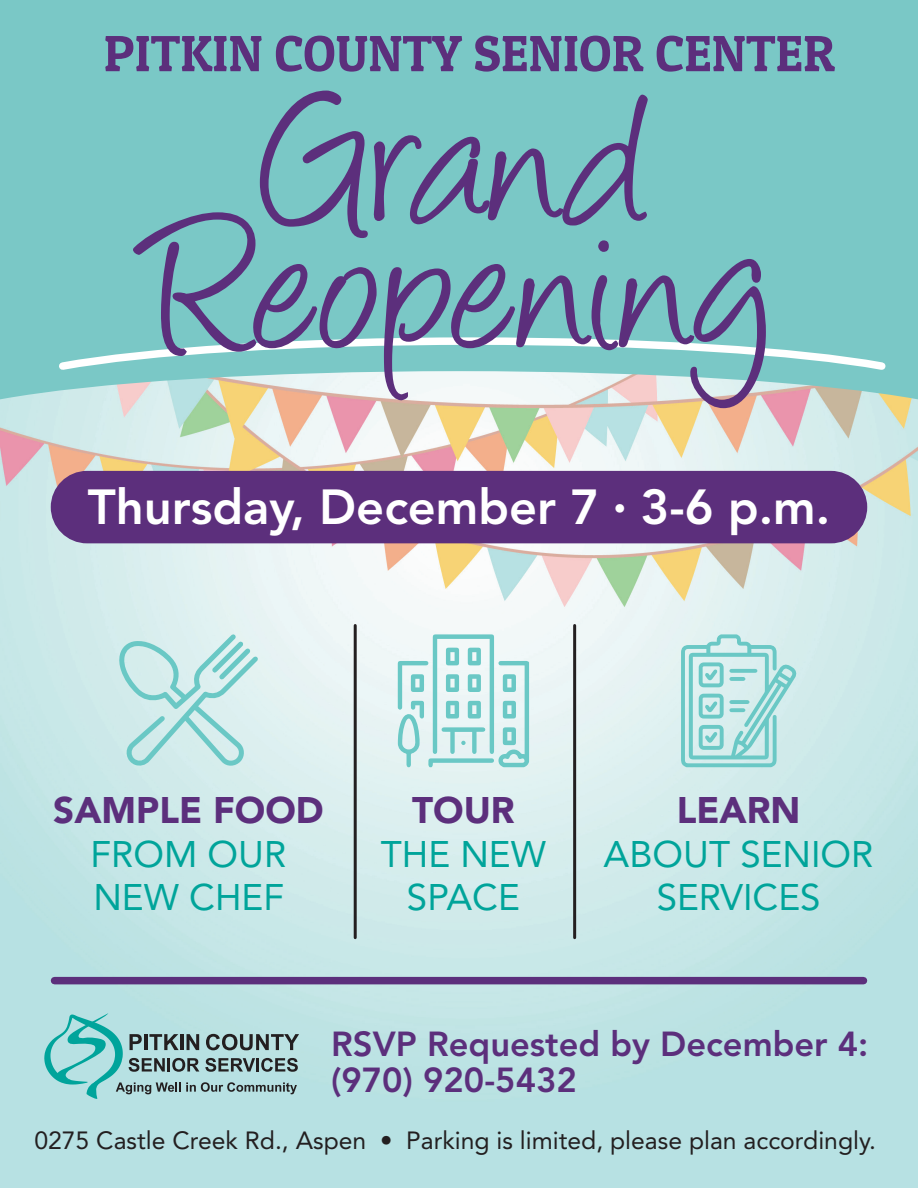
<style>
.page{position:relative;width:918px;height:1188px;background:#fff}
.page>*{position:absolute;margin:0;border:0;box-sizing:border-box;transform-origin:0 0}
.t1{font:209.1px "Angelina";letter-spacing:.005em;color:#5c2f7c}
.t2{font:51px "Patua One";color:#5c2f7c}
.t3{font:800 48.9px "Avenir LT Std";color:#fff}
.t4{font:36.75px/43.2px "Avenir LT Std";color:#00a49a;text-align:center}
.t5{font:900 36.75px "Avenir LT Std";color:#5c2f7c}
.t6{font:800 34.5px/35.8px "Avenir LT Std";color:#5c2f7c}
.t7{font:24.75px "Avenir LT Std";color:#231f20}
.s1{font-size:24.45px}
</style>
<div class="page">
<img style="left:0;top:399px;width:918px;height:789px">
<div style="left:0;top:0;width:918px;height:399px;background:#7ac8c6"></div>
<svg style="left:54px;top:334px;width:837px;height:41px"></svg>
<div style="left:51px;top:471px;width:816px;height:72px;background:#5c2f7c;border-radius:36px"></div>
<svg style="left:119px;top:634px;width:139px;height:133px;background:#c2e6e5"></svg>
<hr style="left:354px;top:626px;width:3px;height:312px;background:#231f20">
<hr style="left:573px;top:626px;width:3px;height:312px;background:#231f20">
<div style="left:55px;top:977px;width:808px;height:7px;background:#5c2f7c"></div>
<svg style="left:398px;top:634px;width:131px;height:133px"></svg>
<svg style="left:681px;top:634px;width:116px;height:133px;background:#b1e0df"></svg>
<svg style="left:44px;top:1013px;width:255px;height:86px;background:#96c3c4"></svg>
<h2 class="t2" style="left:104px;top:22px;width:733px">PITKIN COUNTY SENIOR CENTER</h2>
<h1 class="t1" style="left:266px;top:76px;width:388px">Grand</h1>
<h1 class="t1" style="left:145px;top:202px;width:630px">Reopening</h1>
<h3 class="t3" style="left:88px;top:478px;width:744px">Thursday, December 7 <span class="s1">•</span> 3-6 p.m.</h3>
<h3 class="t5" style="left:53px;top:788px;width:272px">SAMPLE FOOD</h3>
<h3 class="t4" style="left:91px;top:833px;width:197px;text-align:left">FROM OUR<br>NEW CHEF</h3>
<h3 class="t5" style="left:412px;top:788px;width:104px">TOUR</h3>
<h3 class="t4" style="left:381px;top:833px;width:167px">THE NEW<br>SPACE</h3>
<h3 class="t5" style="left:677px;top:788px;width:125px">LEARN</h3>
<h3 class="t4" style="left:604px;top:833px;width:272px">ABOUT SENIOR<br>SERVICES</h3>
<h3 class="t6" style="left:331px;top:1027px;width:539px">RSVP Requested by December 4: (970) 920-5432</h3>
<p class="t7" style="left:34px;top:1126px;width:843px">0275 Castle Creek Rd., Aspen • Parking is limited, please plan accordingly.</p>
</div>
